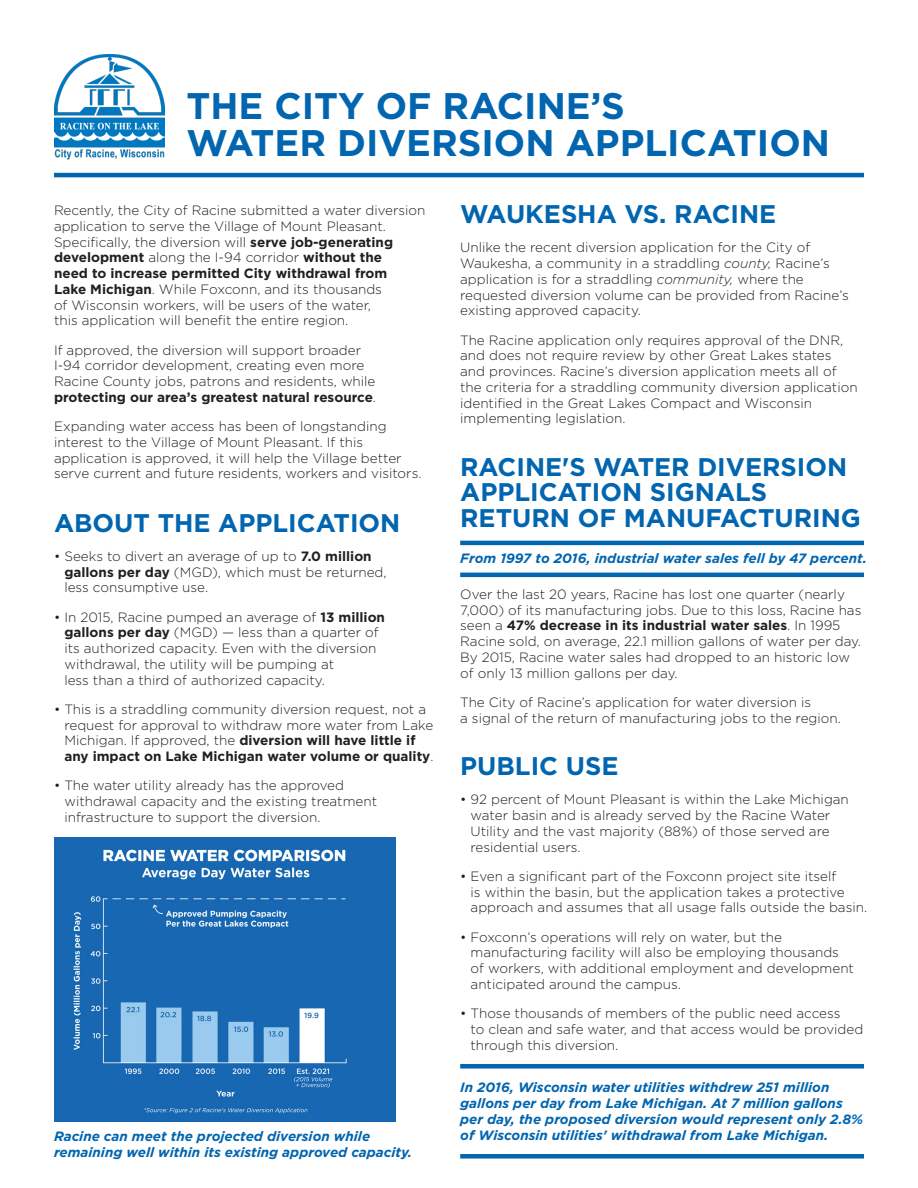
<style>
.page{position:relative;width:918px;height:1188px;background:#fff}
.page>*{position:absolute;margin:0;border:0;box-sizing:border-box;transform-origin:0 0}
.t1{font:700 37.05px/37px "Gotham";color:#0165b0}
.t2{font:700 25.5px/25.5px "Gotham";color:#0165b0}
.t3{font:300 13.5px/15.8px "Gotham";color:#231f20}
.t4{font:italic 700 13.5px/15.8px "Gotham";color:#0165b0}
.s1{font-weight:700}
.s2{font-style:italic}
</style>
<div class="page">
<img style="left:54px;top:54px;width:111px;height:105px">
<hr style="left:54px;top:173px;width:810px;height:4px;background:#0165b0">
<div style="left:460px;top:1064px;width:404px;height:5px;background:#0165b0"></div>
<div style="left:460px;top:1154px;width:404px;height:5px;background:#0165b0"></div>
<img style="left:54px;top:838px;width:342px;height:284px">
<hr style="left:460px;top:541px;width:404px;height:4px;background:#0165b0">
<hr style="left:460px;top:573px;width:404px;height:4px;background:#0165b0">
<h1 class="t1" style="left:186px;top:87px;width:645px">THE CITY OF RACINE’S<br>WATER DIVERSION APPLICATION</h1>
<p class="t3" style="left:54px;top:202px;width:373px">Recently, the City of Racine submitted a water diversion application to serve the Village of Mount Pleasant.<br>Specifically, the diversion will <span class="s1">serve job-generating development</span> along the I-94 corridor <span class="s1">without the<br>need to increase permitted City withdrawal from<br>Lake Michigan</span>. While Foxconn, and its thousands<br>of Wisconsin workers, will be users of the water,<br>this application will benefit the entire region.</p>
<p class="t3" style="left:54px;top:342px;width:324px">If approved, the diversion will support broader I-94 corridor development, creating even more Racine County jobs, patrons and residents, while <span class="s1">protecting our area’s greatest natural resource</span>.</p>
<p class="t3" style="left:54px;top:418px;width:369px">Expanding water access has been of longstanding interest to the Village of Mount Pleasant. If this application is approved, it will help the Village better serve current and future residents, workers and visitors.</p>
<h2 class="t2" style="left:54px;top:510px;width:348px">ABOUT THE APPLICATION</h2>
<p class="t3" style="left:64px;top:548px;width:324px;text-indent:-10px">• Seeks to divert an average of up to <span class="s1">7.0 million gallons per day</span> (MGD), which must be returned, less consumptive use.</p>
<p class="t3" style="left:64px;top:609px;width:322px;text-indent:-10px">• In 2015, Racine pumped an average of <span class="s1">13 million gallons per day</span> (MGD) — less than a quarter of its authorized capacity. Even with the diversion withdrawal, the utility will be pumping at<br>less than a third of authorized capacity.</p>
<p class="t3" style="left:64px;top:701px;width:371px;text-indent:-10px">• This is a straddling community diversion request, not a request for approval to withdraw more water from Lake Michigan. If approved, the <span class="s1">diversion will have little if any impact on Lake Michigan water volume or quality</span>.</p>
<p class="t3" style="left:64px;top:777px;width:314px;text-indent:-10px">• The water utility already has the approved withdrawal capacity and the existing treatment infrastructure to support the diversion.</p>
<h2 class="t2" style="left:460px;top:201px;width:318px">WAUKESHA VS. RACINE</h2>
<p class="t3" style="left:460px;top:239px;width:390px">Unlike the recent diversion application for the City of Waukesha, a community in a straddling <span class="s2">county,</span> Racine’s application is for a straddling <span class="s2">community,</span> where the requested diversion volume can be provided from Racine’s existing approved capacity.</p>
<p class="t3" style="left:460px;top:332px;width:399px">The Racine application only requires approval of the DNR, and does not require review by other Great Lakes states and provinces. Racine’s diversion application meets all of the criteria for a straddling community diversion application identified in the Great Lakes Compact and Wisconsin implementing legislation.</p>
<h2 class="t2" style="left:460px;top:454px;width:402px">RACINE'S WATER DIVERSION<br>APPLICATION SIGNALS<br>RETURN OF MANUFACTURING</h2>
<p class="t4" style="left:460px;top:550px;width:408px">From 1997 to 2016, industrial water sales fell by 47 percent.</p>
<p class="t3" style="left:460px;top:586px;width:403px">Over the last 20 years, Racine has lost one quarter (nearly 7,000) of its manufacturing jobs. Due to this loss, Racine has seen a <span class="s1">47% decrease in its industrial water sales</span>. In 1995<br>Racine sold, on average, 22.1 million gallons of water per day.<br>By 2015, Racine water sales had dropped to an historic low of only 13 million gallons per day.</p>
<p class="t3" style="left:460px;top:694px;width:382px">The City of Racine’s application for water diversion is<br>a signal of the return of manufacturing jobs to the region.</p>
<h2 class="t2" style="left:460px;top:753px;width:160px">PUBLIC USE</h2>
<p class="t3" style="left:471px;top:791px;width:380px;text-indent:-10px">• 92 percent of Mount Pleasant is within the Lake Michigan water basin and is already served by the Racine Water Utility and the vast majority (88%) of those served are residential users.</p>
<p class="t3" style="left:471px;top:868px;width:398px;text-indent:-10px">• Even a significant part of the Foxconn project site itself<br>is within the basin, but the application takes a protective approach and assumes that all usage falls outside the basin.</p>
<p class="t3" style="left:471px;top:929px;width:385px;text-indent:-10px">• Foxconn’s operations will rely on water, but the manufacturing facility will also be employing thousands of workers, with additional employment and development anticipated around the campus.</p>
<p class="t3" style="left:471px;top:1005px;width:394px;text-indent:-10px">• Those thousands of members of the public need access<br>to clean and safe water, and that access would be provided through this diversion.</p>
<p class="t4" style="left:460px;top:1080px;width:404px">In 2016, Wisconsin water utilities withdrew 251 million gallons per day from Lake Michigan. At 7 million gallons per day, the proposed diversion would represent only 2.8%</p>
<p class="t4" style="left:54px;top:1129px;width:318px">Racine can meet the projected diversion while</p>
<p class="t4" style="left:460px;top:1127px;width:370px">of Wisconsin utilities' withdrawal from Lake Michigan.</p>
<p class="t4" style="left:54px;top:1144px;width:360px">remaining well within its existing approved capacity.</p>
</div>
